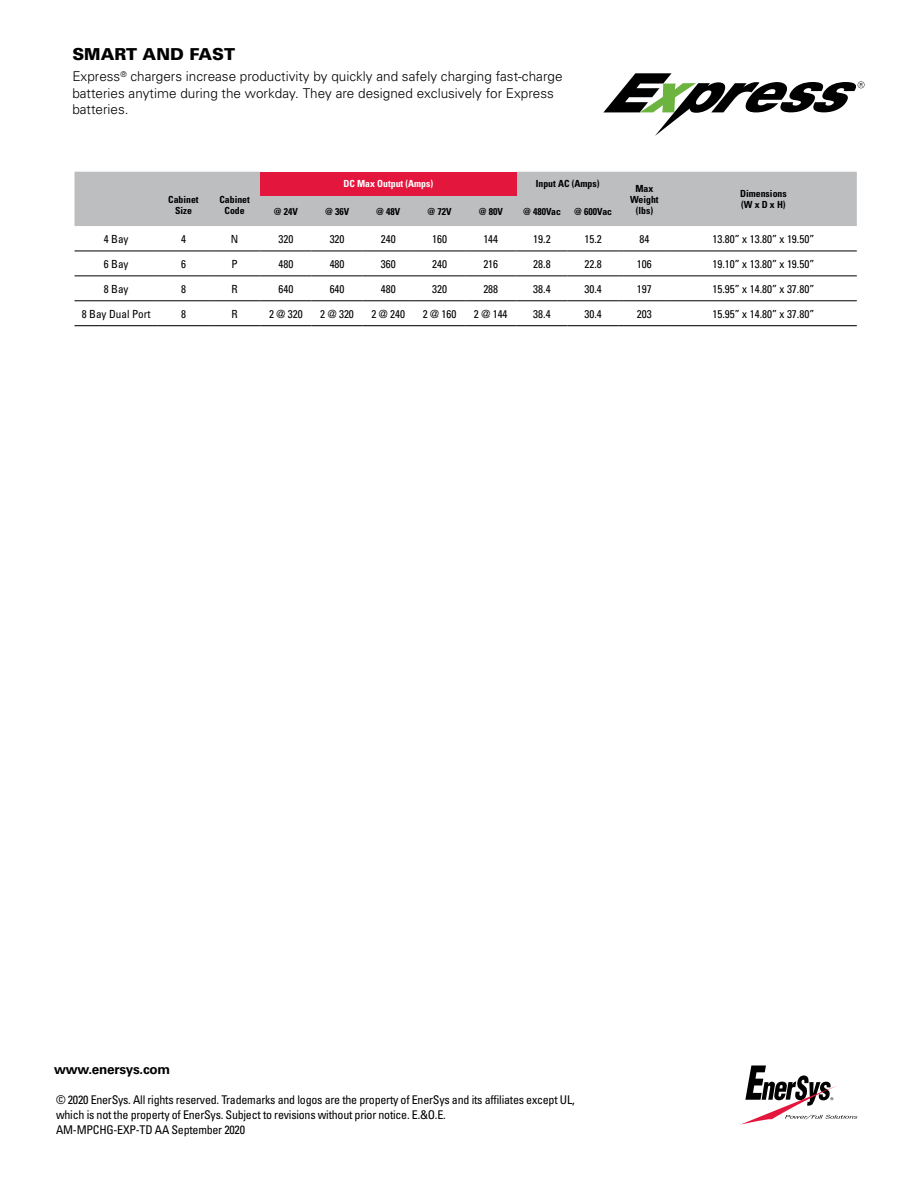
<style>
.page{position:relative;width:918px;height:1188px;background:#fff}
.page>*{position:absolute;margin:0;border:0;box-sizing:border-box;transform-origin:0 0}
.t1{font:900 16.5px "Univers";color:#000}
.t2{font:300 13.5px/16.5px "Univers";color:#000}
.t3{font:700 13.5px "Univers";letter-spacing:-.02em;color:#000}
.t4{font:condensed 12px/15px "Univers";letter-spacing:-.02em;color:#000}
.t5{font:condensed 11.25px "Univers";color:#000}
.t6{font:700 condensed 9.75px/11.2px "Univers";color:#000;text-align:center}
.t7{font:700 condensed 9.75px "Univers";color:#fff}
</style>
<div class="page">
<svg style="left:742px;top:1065px;width:116px;height:59px"></svg>
<div style="left:75px;top:172px;width:782px;height:54px;background:#bcbec0"></div>
<div style="left:260px;top:172px;width:256px;height:23px;background:#e3173e"></div>
<hr style="left:75px;top:325px;width:83px;height:1px;background:#000">
<hr style="left:158px;top:325px;width:51px;height:1px;background:#000">
<hr style="left:209px;top:325px;width:51px;height:1px;background:#000">
<hr style="left:260px;top:325px;width:52px;height:1px;background:#000">
<hr style="left:312px;top:325px;width:51px;height:1px;background:#000">
<hr style="left:363px;top:325px;width:51px;height:1px;background:#000">
<hr style="left:414px;top:325px;width:51px;height:1px;background:#000">
<hr style="left:465px;top:325px;width:51px;height:1px;background:#000">
<hr style="left:516px;top:325px;width:52px;height:1px;background:#000">
<hr style="left:568px;top:325px;width:51px;height:1px;background:#000">
<hr style="left:619px;top:325px;width:51px;height:1px;background:#000">
<hr style="left:670px;top:325px;width:187px;height:1px;background:#000">
<hr style="left:75px;top:251px;width:83px;height:1px;background:#000">
<hr style="left:158px;top:251px;width:51px;height:1px;background:#000">
<hr style="left:209px;top:251px;width:51px;height:1px;background:#000">
<hr style="left:260px;top:251px;width:52px;height:1px;background:#000">
<hr style="left:312px;top:251px;width:51px;height:1px;background:#000">
<hr style="left:363px;top:251px;width:51px;height:1px;background:#000">
<hr style="left:414px;top:251px;width:51px;height:1px;background:#000">
<hr style="left:465px;top:251px;width:51px;height:1px;background:#000">
<hr style="left:516px;top:251px;width:52px;height:1px;background:#000">
<hr style="left:568px;top:251px;width:51px;height:1px;background:#000">
<hr style="left:619px;top:251px;width:51px;height:1px;background:#000">
<hr style="left:670px;top:251px;width:187px;height:1px;background:#000">
<hr style="left:75px;top:275px;width:83px;height:1px;background:#000">
<hr style="left:158px;top:275px;width:51px;height:1px;background:#000">
<hr style="left:209px;top:275px;width:51px;height:1px;background:#000">
<hr style="left:260px;top:275px;width:52px;height:1px;background:#000">
<hr style="left:312px;top:275px;width:51px;height:1px;background:#000">
<hr style="left:363px;top:275px;width:51px;height:1px;background:#000">
<hr style="left:414px;top:275px;width:51px;height:1px;background:#000">
<hr style="left:465px;top:275px;width:51px;height:1px;background:#000">
<hr style="left:516px;top:275px;width:52px;height:1px;background:#000">
<hr style="left:568px;top:275px;width:51px;height:1px;background:#000">
<hr style="left:619px;top:275px;width:51px;height:1px;background:#000">
<hr style="left:670px;top:275px;width:187px;height:1px;background:#000">
<hr style="left:75px;top:300px;width:83px;height:1px;background:#000">
<hr style="left:158px;top:300px;width:51px;height:1px;background:#000">
<hr style="left:209px;top:300px;width:51px;height:1px;background:#000">
<hr style="left:260px;top:300px;width:52px;height:1px;background:#000">
<hr style="left:312px;top:300px;width:51px;height:1px;background:#000">
<hr style="left:363px;top:300px;width:51px;height:1px;background:#000">
<hr style="left:414px;top:300px;width:51px;height:1px;background:#000">
<hr style="left:465px;top:300px;width:51px;height:1px;background:#000">
<hr style="left:516px;top:300px;width:52px;height:1px;background:#000">
<hr style="left:568px;top:300px;width:51px;height:1px;background:#000">
<hr style="left:619px;top:300px;width:51px;height:1px;background:#000">
<hr style="left:670px;top:300px;width:187px;height:1px;background:#000">
<svg style="left:603px;top:73px;width:262px;height:63px"></svg>
<h1 class="t1" style="left:72px;top:44px;width:164px">SMART AND FAST</h1>
<p class="t2" style="left:72px;top:68px;width:492px">Express<sup>®</sup> chargers increase productivity by quickly and safely charging fast-charge batteries anytime during the workday. They are designed exclusively for Express batteries.</p>
<p class="t6" style="left:168px;top:194px;width:32px">Cabinet<br>Size</p>
<p class="t6" style="left:219px;top:194px;width:32px">Cabinet<br>Code</p>
<p class="t7" style="left:343px;top:178px;width:91px">DC Max Output (Amps)</p>
<p class="t6" style="left:536px;top:178px;width:65px">Input AC (Amps)</p>
<p class="t6" style="left:630px;top:182px;width:30px">Max<br>Weight (lbs)</p>
<p class="t6" style="left:740px;top:188px;width:48px;text-align:left">Dimensions (W x D x H)</p>
<p class="t6" style="left:274px;top:206px;width:26px">@ 24V</p>
<p class="t6" style="left:325px;top:206px;width:26px">@ 36V</p>
<p class="t6" style="left:376px;top:206px;width:26px">@ 48V</p>
<p class="t6" style="left:428px;top:206px;width:26px">@ 72V</p>
<p class="t6" style="left:479px;top:206px;width:26px">@ 80V</p>
<p class="t6" style="left:523px;top:206px;width:39px">@ 480Vac</p>
<p class="t6" style="left:574px;top:206px;width:39px">@ 600Vac</p>
<p class="t5" style="left:104px;top:232px;width:26px">4 Bay</p>
<p class="t5" style="left:181px;top:232px;width:6px">4</p>
<p class="t5" style="left:231px;top:232px;width:9px">N</p>
<p class="t5" style="left:278px;top:232px;width:16px">320</p>
<p class="t5" style="left:330px;top:232px;width:16px">320</p>
<p class="t5" style="left:381px;top:232px;width:16px">240</p>
<p class="t5" style="left:432px;top:232px;width:16px">160</p>
<p class="t5" style="left:483px;top:232px;width:16px">144</p>
<p class="t5" style="left:533px;top:232px;width:19px">19.2</p>
<p class="t5" style="left:585px;top:232px;width:19px">15.2</p>
<p class="t5" style="left:639px;top:232px;width:11px">84</p>
<p class="t5" style="left:713px;top:232px;width:103px">13.80” x 13.80” x 19.50”</p>
<p class="t5" style="left:104px;top:257px;width:26px">6 Bay</p>
<p class="t5" style="left:181px;top:257px;width:6px">6</p>
<p class="t5" style="left:232px;top:257px;width:8px">P</p>
<p class="t5" style="left:278px;top:257px;width:16px">480</p>
<p class="t5" style="left:330px;top:257px;width:16px">480</p>
<p class="t5" style="left:381px;top:257px;width:16px">360</p>
<p class="t5" style="left:432px;top:257px;width:16px">240</p>
<p class="t5" style="left:483px;top:257px;width:16px">216</p>
<p class="t5" style="left:533px;top:257px;width:19px">28.8</p>
<p class="t5" style="left:585px;top:257px;width:19px">22.8</p>
<p class="t5" style="left:637px;top:257px;width:16px">106</p>
<p class="t5" style="left:713px;top:257px;width:103px">19.10” x 13.80” x 19.50”</p>
<p class="t5" style="left:104px;top:282px;width:26px">8 Bay</p>
<p class="t5" style="left:181px;top:282px;width:6px">8</p>
<p class="t5" style="left:232px;top:282px;width:8px">R</p>
<p class="t5" style="left:278px;top:282px;width:16px">640</p>
<p class="t5" style="left:330px;top:282px;width:16px">640</p>
<p class="t5" style="left:381px;top:282px;width:16px">480</p>
<p class="t5" style="left:432px;top:282px;width:16px">320</p>
<p class="t5" style="left:483px;top:282px;width:16px">288</p>
<p class="t5" style="left:533px;top:282px;width:19px">38.4</p>
<p class="t5" style="left:585px;top:282px;width:19px">30.4</p>
<p class="t5" style="left:637px;top:282px;width:16px">197</p>
<p class="t5" style="left:713px;top:282px;width:103px">15.95” x 14.80” x 37.80”</p>
<p class="t5" style="left:82px;top:307px;width:70px">8 Bay Dual Port</p>
<p class="t5" style="left:181px;top:307px;width:6px">8</p>
<p class="t5" style="left:232px;top:307px;width:8px">R</p>
<p class="t5" style="left:269px;top:307px;width:35px">2 @ 320</p>
<p class="t5" style="left:320px;top:307px;width:35px">2 @ 320</p>
<p class="t5" style="left:372px;top:307px;width:35px">2 @ 240</p>
<p class="t5" style="left:423px;top:307px;width:35px">2 @ 160</p>
<p class="t5" style="left:474px;top:307px;width:35px">2 @ 144</p>
<p class="t5" style="left:533px;top:307px;width:19px">38.4</p>
<p class="t5" style="left:585px;top:307px;width:19px">30.4</p>
<p class="t5" style="left:637px;top:307px;width:16px">203</p>
<p class="t5" style="left:713px;top:307px;width:103px">15.95” x 14.80” x 37.80”</p>
<p class="t3" style="left:54px;top:1062px;width:118px">www.enersys.com</p>
<p class="t4" style="left:56px;top:1092px;width:520px">© 2020 EnerSys. All rights reserved. Trademarks and logos are the property of EnerSys and its affiliates except UL, which is not the property of EnerSys. Subject to revisions without prior notice. E.&amp;O.E.<br>AM-MPCHG-EXP-TD AA September 2020</p>
</div>
